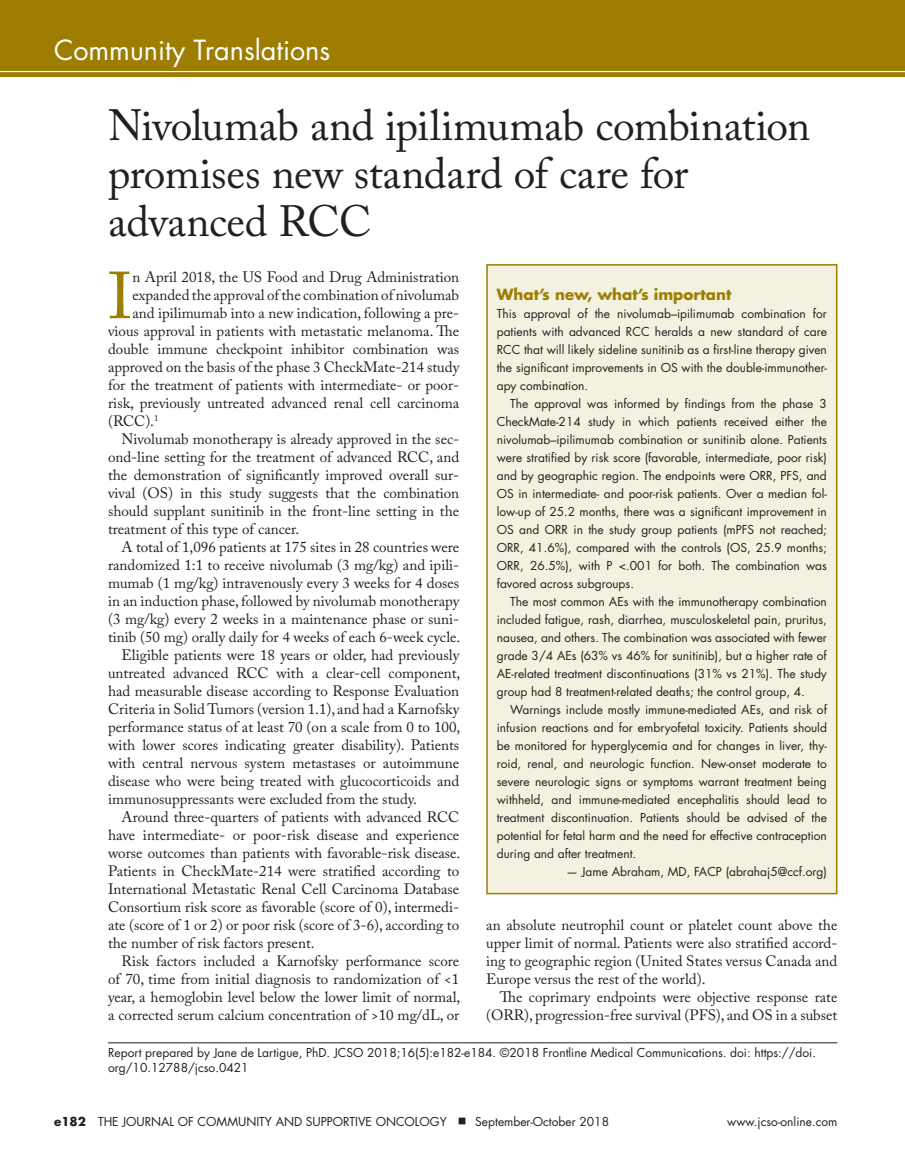
<style>
.page{position:relative;width:905px;height:1175px;background:#fff}
.page>*{position:absolute;margin:0;border:0;box-sizing:border-box;transform-origin:0 0}
.body_drop_cap{font:65.7px "Adobe Caslon Pro";color:#9d7e02}
.t1{font:43.5px/48px "Adobe Caslon Pro";letter-spacing:-.01em;color:#231f20}
.t2{font:27px "Futura Std";color:#fff}
.body{font:15px/18px "Adobe Caslon Pro";color:#231f20;text-align:justify}
.body_drop_cap-2{font:15px "Adobe Caslon Pro";color:#231f20}
.sidebar_head{font:700 15px "Futura Std";color:#9d7e02}
.body_sidebar{font:12px/18px "Futura Std";color:#231f20;text-align:justify}
.body_no_indent{font:12px/18px "Futura Std";color:#231f20;text-align:justify}
.body_footnote_with_r{font:12px/14.2px "Futura Std";color:#231f20}
.body_sidebar_author{font:12px "Futura Std";color:#231f20}
.s1{font-weight:700}
</style>
<div class="page">
<div style="left:487px;top:265px;width:349px;height:628px;background:#f3f1df"></div>
<div style="left:486px;top:264px;width:351px;height:630px;border:2px solid #9d7e02"></div>
<hr style="left:108px;top:1042px;width:729px;height:1px;background:#231f20">
<div style="left:0;top:0;width:904px;height:76px;background:#9d7e02"></div>
<hr style="left:0;top:71px;width:904px;height:1px;background:#fff">
<h3 class="t2" style="left:54px;top:32px;width:278px">Community Translations</h3>
<p class="t1" style="left:108px;top:101px;width:703px">Nivolumab and ipilimumab combination promises new standard of care for advanced RCC</p>
<p class="body_drop_cap" style="left:108px;top:257px;width:26px">I</p>
<p class="body_drop_cap-2" style="left:132px;top:268px;width:328px">n April 2018, the US Food and Drug Administration</p>
<p class="body_drop_cap-2" style="left:132px;top:286px;width:328px">expanded the approval of the combination of nivolumab</p>
<p class="body_drop_cap-2" style="left:132px;top:304px;width:328px">and ipilimumab into a new indication, following a pre-</p>
<p class="body_drop_cap-2" style="left:108px;top:322px;width:353px">vious approval in patients with metastatic melanoma. The</p>
<p class="body_drop_cap-2" style="left:108px;top:340px;width:353px">double immune checkpoint inhibitor combination was</p>
<p class="body_drop_cap-2" style="left:108px;top:358px;width:352px">approved on the basis of the phase 3 CheckMate-214 study</p>
<p class="body_drop_cap-2" style="left:108px;top:376px;width:352px">for the treatment of patients with intermediate- or poor-</p>
<p class="body_drop_cap-2" style="left:108px;top:394px;width:352px">risk, previously untreated advanced renal cell carcinoma</p>
<p class="body_drop_cap-2" style="left:108px;top:412px;width:52px">(RCC).<sup>1</sup></p>
<p class="body" style="left:108px;top:430px;width:352px;text-indent:14px">Nivolumab monotherapy is already approved in the sec&shy;ond-line setting for the treatment of advanced RCC, and the demonstration of significantly improved overall sur&shy;vival (OS) in this study suggests that the combination should supplant sunitinib in the front-line setting in the treatment of this type of cancer.</p>
<p class="body" style="left:108px;top:538px;width:354px;text-indent:14px">A total of 1,096 patients at 175 sites in 28 countries were randomized 1:1 to receive nivolumab (3 mg/kg) and ipili&shy;mumab (1 mg/kg) intravenously every 3 weeks for 4 doses in an induction phase, followed by nivolumab monotherapy (3 mg/kg) every 2 weeks in a maintenance phase or suni&shy;tinib (50 mg) orally daily for 4 weeks of each 6-week cycle.</p>
<p class="body" style="left:108px;top:646px;width:354px;text-indent:14px">Eligible patients were 18 years or older, had previously untreated advanced RCC with a clear-cell component, had measurable disease according to Response Evaluation Criteria in Solid Tumors (version 1.1), and had a Karnofsky performance status of at least 70 (on a scale from 0 to 100, with lower scores indicating greater disability). Patients with central nervous system metastases or autoimmune disease who were being treated with glucocorticoids and immunosuppressants were excluded from the study.</p>
<p class="body" style="left:108px;top:808px;width:354px;text-indent:14px">Around three-quarters of patients with advanced RCC have intermediate- or poor-risk disease and experience worse outcomes than patients with favorable-risk disease.<br>Patients in CheckMate-214 were stratified according to International Metastatic Renal Cell Carcinoma Database Consortium risk score as favorable (score of 0), intermedi&shy;ate (score of 1 or 2) or poor risk (score of 3-6), according to the number of risk factors present.</p>
<p class="body" style="left:108px;top:952px;width:354px;text-indent:14px">Risk factors included a Karnofsky performance score of 70, time from initial diagnosis to randomization of &lt;1 year, a hemoglobin level below the lower limit of normal, a corrected serum calcium concentration of &gt;10 mg/dL, or</p>
<p class="sidebar_head" style="left:496px;top:284px;width:236px">What’s new, what’s important</p>
<p class="body_no_indent" style="left:496px;top:305px;width:331px">This approval of the nivolumab–ipilimumab combination for patients with advanced RCC heralds a new standard of care RCC that will likely sideline sunitinib as a first-line therapy given the significant improvements in OS with the double-immunother&shy;apy combination.</p>
<p class="body_sidebar" style="left:496px;top:395px;width:332px;text-indent:14px">The approval was informed by findings from the phase 3<br>CheckMate-214 study in which patients received either the nivolumab–ipilimumab combination or sunitinib alone. Patients were stratified by risk score (favorable, intermediate, poor risk) and by geographic region. The endpoints were ORR, PFS, and OS in intermediate- and poor-risk patients. Over a median fol&shy;low-up of 25.2 months, there was a significant improvement in OS and ORR in the study group patients (mPFS not reached; ORR, 41.6%), compared with the controls (OS, 25.9 months; ORR, 26.5%), with P &lt;.001 for both. The combination was favored across subgroups.</p>
<p class="body_sidebar" style="left:496px;top:593px;width:332px;text-indent:14px">The most common AEs with the immunotherapy combination included fatigue, rash, diarrhea, musculoskeletal pain, pruritus, nausea, and others. The combination was associated with fewer grade 3/4 AEs (63% vs 46% for sunitinib), but a higher rate of AE-related treatment discontinuations (31% vs 21%). The study group had 8 treatment-related deaths; the control group, 4.</p>
<p class="body_sidebar" style="left:496px;top:701px;width:332px;text-indent:14px">Warnings include mostly immune-mediated AEs, and risk of infusion reactions and for embryofetal toxicity. Patients should be monitored for hyperglycemia and for changes in liver, thy&shy;roid, renal, and neurologic function. New-onset moderate to severe neurologic signs or symptoms warrant treatment being withheld, and immune-mediated encephalitis should lead to treatment discontinuation. Patients should be advised of the potential for fetal harm and the need for effective contraception during and after treatment.</p>
<p class="body_sidebar_author" style="left:566px;top:864px;width:262px">— Jame Abraham, MD, FACP (abrahaj5@ccf.org)</p>
<p class="body" style="left:486px;top:916px;width:352px">an absolute neutrophil count or platelet count above the upper limit of normal. Patients were also stratified accord&shy;ing to geographic region (United States versus Canada and Europe versus the rest of the world).</p>
<p class="body" style="left:486px;top:988px;width:353px;text-align:right">The coprimary endpoints were objective response rate (ORR), progression-free survival (PFS), and OS in a subset</p>
<p class="body_footnote_with_r" style="left:108px;top:1045px;width:709px">Report prepared by Jane de Lartigue, PhD. JCSO 2018;16(5):e182-e184. ©2018 Frontline Medical Communications. doi: https://doi. org/10.12788/jcso.0421</p>
<p class="body_sidebar" style="left:54px;top:1113px;width:394px"><span class="s1">e182</span> THE JOURNAL OF COMMUNITY AND SUPPORTIVE ONCOLOGY</p>
<p class="body_sidebar" style="left:475px;top:1113px;width:135px">September-October 2018</p>
<p class="body_sidebar" style="left:727px;top:1113px;width:112px">www.jcso-online.com</p>
</div>
